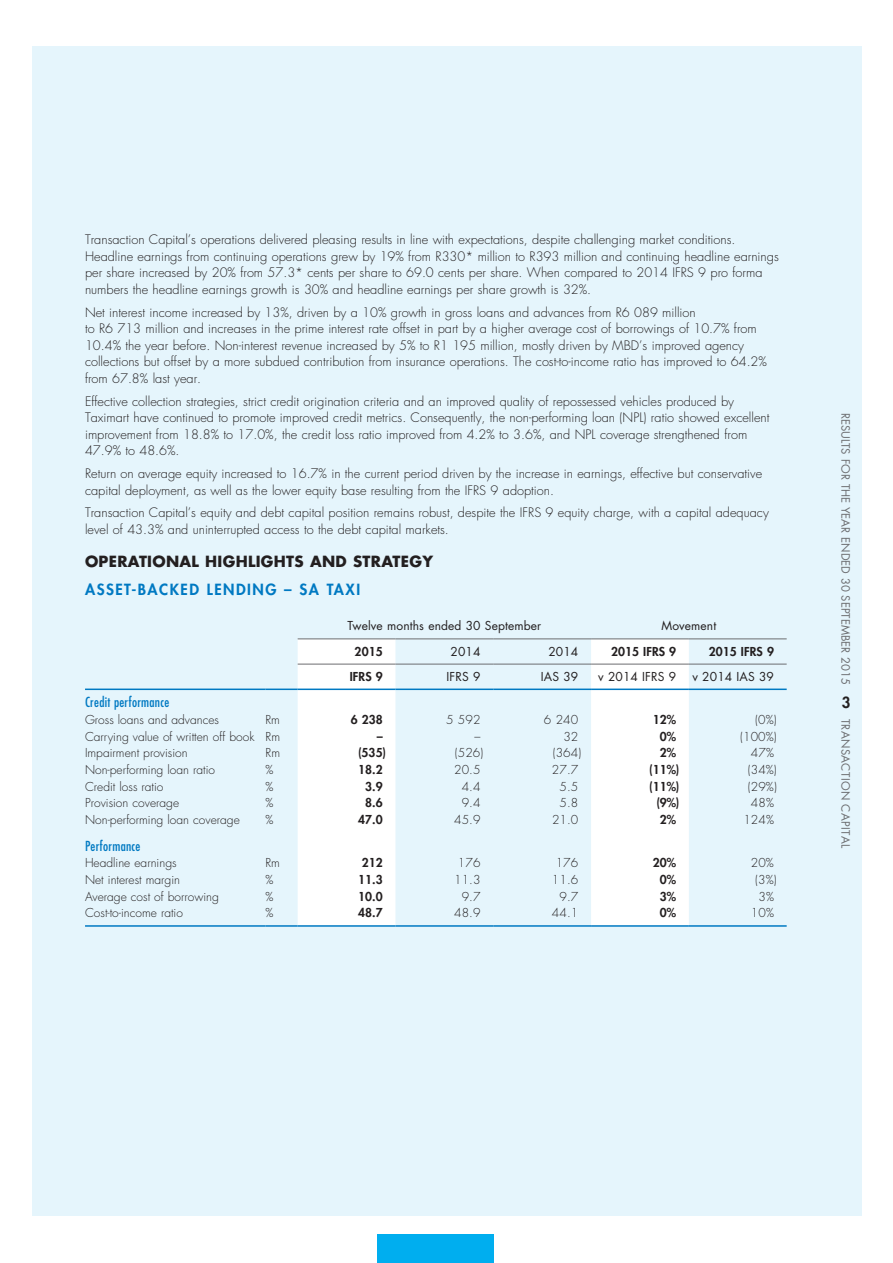
<style>
.page{position:relative;width:893px;height:1263px;background:#fff}
.page>*{position:absolute;margin:0;border:0;box-sizing:border-box;transform-origin:0 0}
.t1{font:700 15px "Futura Std";letter-spacing:.02em;color:#231f20}
.t2{font:800 15px "Futura Std";letter-spacing:.1em;color:#0079c2}
.t3{font:800 15px "Futura Std";color:#231f20}
.t4{font:condensed 13.5px "Futura Std";letter-spacing:.02em;color:#0079c2}
.t5{font:300 12.75px/16.5px "Futura Std";color:#231f20}
.t6{font:300 12px "Futura Std";color:#231f20}
.t7{font:800 12px "Futura Std";letter-spacing:.01em;color:#231f20}
.t8{font:12px "Futura Std";letter-spacing:.01em;color:#231f20}
.t9{font:11.25px "Futura Std";color:#6c6d70}
.t10{font:11.25px "Futura Std";letter-spacing:.03em;color:#6c6d70}
</style>
<div class="page">
<div style="left:32px;top:47px;width:829px;height:1169px;background:#e5f5fc"></div>
<div style="left:378px;top:1235px;width:116px;height:28px;background:#00aeef"></div>
<svg style="left:298px;top:640px;width:391px;height:285px"></svg>
<div style="left:591px;top:640px;width:98px;height:48px;background:#fff"></div>
<hr style="left:298px;top:639px;width:97px;height:1px;background:#6c6d70">
<hr style="left:395px;top:639px;width:98px;height:1px;background:#6c6d70">
<hr style="left:493px;top:639px;width:98px;height:1px;background:#6c6d70">
<hr style="left:591px;top:639px;width:98px;height:1px;background:#6c6d70">
<hr style="left:689px;top:639px;width:98px;height:1px;background:#6c6d70">
<hr style="left:298px;top:664px;width:97px;height:1px;background:#6c6d70">
<hr style="left:395px;top:664px;width:98px;height:1px;background:#6c6d70">
<hr style="left:493px;top:664px;width:98px;height:1px;background:#6c6d70">
<hr style="left:591px;top:664px;width:98px;height:1px;background:#6c6d70">
<hr style="left:689px;top:664px;width:98px;height:1px;background:#6c6d70">
<hr style="left:85px;top:688px;width:180px;height:2px;background:#0079c2">
<hr style="left:265px;top:688px;width:33px;height:2px;background:#0079c2">
<hr style="left:298px;top:688px;width:97px;height:2px;background:#0079c2">
<hr style="left:395px;top:688px;width:98px;height:2px;background:#0079c2">
<hr style="left:493px;top:688px;width:98px;height:2px;background:#0079c2">
<hr style="left:591px;top:688px;width:98px;height:2px;background:#0079c2">
<hr style="left:689px;top:688px;width:98px;height:2px;background:#0079c2">
<hr style="left:85px;top:925px;width:180px;height:2px;background:#0079c2">
<hr style="left:265px;top:925px;width:33px;height:2px;background:#0079c2">
<hr style="left:298px;top:925px;width:97px;height:2px;background:#0079c2">
<hr style="left:395px;top:925px;width:98px;height:2px;background:#0079c2">
<hr style="left:493px;top:925px;width:98px;height:2px;background:#0079c2">
<hr style="left:591px;top:925px;width:98px;height:2px;background:#0079c2">
<hr style="left:689px;top:925px;width:98px;height:2px;background:#0079c2">
<p class="t5" style="left:85px;top:232px;width:695px">Transaction Capital’s operations delivered pleasing results in line with expectations, despite challenging market conditions.<br>Headline earnings from continuing operations grew by 19% from R330* million to R393 million and continuing headline earnings per share increased by 20% from 57.3* cents per share to 69.0 cents per share. When compared to 2014 IFRS 9 pro forma numbers the headline earnings growth is 30% and headline earnings per share growth is 32%.</p>
<p class="t5" style="left:85px;top:304px;width:683px">Net interest income increased by 13%, driven by a 10% growth in gross loans and advances from R6 089 million<br>to R6 713 million and increases in the prime interest rate offset in part by a higher average cost of borrowings of 10.7% from 10.4% the year before. Non-interest revenue increased by 5% to R1 195 million, mostly driven by MBD’s improved agency collections but offset by a more subdued contribution from insurance operations. The cost-to-income ratio has improved to 64.2% from 67.8% last year.</p>
<p class="t5" style="left:85px;top:393px;width:686px">Effective collection strategies, strict credit origination criteria and an improved quality of repossessed vehicles produced by Taximart have continued to promote improved credit metrics. Consequently, the non-performing loan (NPL) ratio showed excellent improvement from 18.8% to 17.0%, the credit loss ratio improved from 4.2% to 3.6%, and NPL coverage strengthened from 47.9% to 48.6%.</p>
<p class="t5" style="left:85px;top:465px;width:679px">Return on average equity increased to 16.7% in the current period driven by the increase in earnings, effective but conservative capital deployment, as well as the lower equity base resulting from the IFRS 9 adoption.</p>
<p class="t5" style="left:85px;top:505px;width:685px">Transaction Capital’s equity and debt capital position remains robust, despite the IFRS 9 equity charge, with a capital adequacy level of 43.3% and uninterrupted access to the debt capital markets.</p>
<p class="t1" style="left:85px;top:551px;width:349px">OPERATIONAL HIGHLIGHTS AND STRATEGY</p>
<p class="t2" style="left:85px;top:580px;width:277px">ASSET-BACKED LENDING – SA TAXI</p>
<p class="t8" style="left:347px;top:618px;width:195px">Twelve months ended 30 September</p>
<p class="t8" style="left:661px;top:618px;width:56px">Movement</p>
<p class="t7" style="left:355px;top:643px;width:30px">2015</p>
<p class="t8" style="left:451px;top:643px;width:31px">2014</p>
<p class="t8" style="left:548px;top:643px;width:31px">2014</p>
<p class="t7" style="left:611px;top:643px;width:67px">2015 IFRS 9</p>
<p class="t7" style="left:709px;top:643px;width:67px">2015 IFRS 9</p>
<p class="t7" style="left:350px;top:669px;width:34px">IFRS 9</p>
<p class="t8" style="left:447px;top:669px;width:35px">IFRS 9</p>
<p class="t8" style="left:541px;top:669px;width:39px">IAS 39</p>
<p class="t8" style="left:598px;top:669px;width:79px">v 2014 IFRS 9</p>
<p class="t8" style="left:692px;top:669px;width:83px">v 2014 IAS 39</p>
<p class="t4" style="left:85px;top:694px;width:86px">Credit performance</p>
<p class="t6" style="left:85px;top:712px;width:136px">Gross loans and advances</p>
<p class="t6" style="left:265px;top:712px;width:16px">Rm</p>
<p class="t7" style="left:351px;top:712px;width:34px">6 238</p>
<p class="t6" style="left:446px;top:712px;width:36px">5 592</p>
<p class="t6" style="left:544px;top:712px;width:36px">6 240</p>
<p class="t7" style="left:653px;top:712px;width:25px">12%</p>
<p class="t6" style="left:755px;top:712px;width:23px">(0%)</p>
<p class="t6" style="left:85px;top:729px;width:196px">Carrying value of written off book Rm</p>
<p class="t7" style="left:377px;top:729px;width:7px">–</p>
<p class="t6" style="left:474px;top:729px;width:7px">–</p>
<p class="t6" style="left:563px;top:729px;width:16px">32</p>
<p class="t7" style="left:660px;top:729px;width:18px">0%</p>
<p class="t6" style="left:740px;top:729px;width:38px">(100%)</p>
<p class="t6" style="left:85px;top:746px;width:104px">Impairment provision</p>
<p class="t6" style="left:265px;top:746px;width:16px">Rm</p>
<p class="t7" style="left:358px;top:745px;width:29px">(535)</p>
<p class="t6" style="left:455px;top:746px;width:30px">(526)</p>
<p class="t6" style="left:553px;top:746px;width:30px">(364)</p>
<p class="t7" style="left:660px;top:745px;width:18px">2%</p>
<p class="t6" style="left:751px;top:746px;width:25px">47%</p>
<p class="t6" style="left:85px;top:762px;width:131px">Non-performing loan ratio</p>
<p class="t6" style="left:265px;top:762px;width:9px">%</p>
<p class="t7" style="left:358px;top:762px;width:26px">18.2</p>
<p class="t6" style="left:454px;top:762px;width:28px">20.5</p>
<p class="t6" style="left:552px;top:762px;width:28px">27.7</p>
<p class="t7" style="left:649px;top:762px;width:32px">(11%)</p>
<p class="t6" style="left:748px;top:762px;width:31px">(34%)</p>
<p class="t6" style="left:85px;top:779px;width:80px">Credit loss ratio</p>
<p class="t6" style="left:265px;top:779px;width:9px">%</p>
<p class="t7" style="left:365px;top:779px;width:19px">3.9</p>
<p class="t6" style="left:462px;top:779px;width:20px">4.4</p>
<p class="t6" style="left:559px;top:779px;width:20px">5.5</p>
<p class="t7" style="left:649px;top:779px;width:32px">(11%)</p>
<p class="t6" style="left:748px;top:779px;width:31px">(29%)</p>
<p class="t6" style="left:85px;top:796px;width:95px">Provision coverage</p>
<p class="t6" style="left:265px;top:796px;width:9px">%</p>
<p class="t7" style="left:365px;top:795px;width:19px">8.6</p>
<p class="t6" style="left:462px;top:796px;width:20px">9.4</p>
<p class="t6" style="left:560px;top:796px;width:20px">5.8</p>
<p class="t7" style="left:656px;top:795px;width:25px">(9%)</p>
<p class="t6" style="left:751px;top:796px;width:25px">48%</p>
<p class="t6" style="left:85px;top:812px;width:156px">Non-performing loan coverage</p>
<p class="t6" style="left:265px;top:812px;width:9px">%</p>
<p class="t7" style="left:358px;top:812px;width:26px">47.0</p>
<p class="t6" style="left:454px;top:812px;width:28px">45.9</p>
<p class="t6" style="left:552px;top:812px;width:28px">21.0</p>
<p class="t7" style="left:660px;top:812px;width:18px">2%</p>
<p class="t6" style="left:743px;top:812px;width:32px">124%</p>
<p class="t4" style="left:85px;top:837px;width:57px">Performance</p>
<p class="t6" style="left:85px;top:856px;width:93px">Headline earnings</p>
<p class="t6" style="left:265px;top:856px;width:16px">Rm</p>
<p class="t7" style="left:362px;top:855px;width:23px">212</p>
<p class="t6" style="left:458px;top:856px;width:24px">176</p>
<p class="t6" style="left:556px;top:856px;width:24px">176</p>
<p class="t7" style="left:653px;top:855px;width:25px">20%</p>
<p class="t6" style="left:751px;top:856px;width:25px">20%</p>
<p class="t6" style="left:85px;top:872px;width:96px">Net interest margin</p>
<p class="t6" style="left:265px;top:872px;width:9px">%</p>
<p class="t7" style="left:358px;top:872px;width:26px">11.3</p>
<p class="t6" style="left:454px;top:872px;width:28px">11.3</p>
<p class="t6" style="left:552px;top:872px;width:28px">11.6</p>
<p class="t7" style="left:660px;top:872px;width:18px">0%</p>
<p class="t6" style="left:755px;top:872px;width:23px">(3%)</p>
<p class="t6" style="left:85px;top:889px;width:135px">Average cost of borrowing</p>
<p class="t6" style="left:265px;top:889px;width:9px">%</p>
<p class="t7" style="left:358px;top:889px;width:26px">10.0</p>
<p class="t6" style="left:462px;top:889px;width:20px">9.7</p>
<p class="t6" style="left:559px;top:889px;width:20px">9.7</p>
<p class="t7" style="left:660px;top:889px;width:18px">3%</p>
<p class="t6" style="left:758px;top:889px;width:17px">3%</p>
<p class="t6" style="left:85px;top:906px;width:99px">Cost-to-income ratio</p>
<p class="t6" style="left:265px;top:906px;width:9px">%</p>
<p class="t7" style="left:358px;top:905px;width:26px">48.7</p>
<p class="t6" style="left:454px;top:906px;width:28px">48.9</p>
<p class="t6" style="left:552px;top:906px;width:28px">44.1</p>
<p class="t7" style="left:660px;top:905px;width:18px">0%</p>
<p class="t6" style="left:751px;top:906px;width:25px">10%</p>
<p class="t9" style="left:853px;top:413px;width:273px;rotate:90deg">RESULTS FOR THE YEAR ENDED 30 SEPTEMBER 2015</p>
<p class="t3" style="left:842px;top:693px;width:10px">3</p>
<p class="t10" style="left:853px;top:719px;width:131px;rotate:90deg">TRANSACTION CAPITAL</p>
</div>
